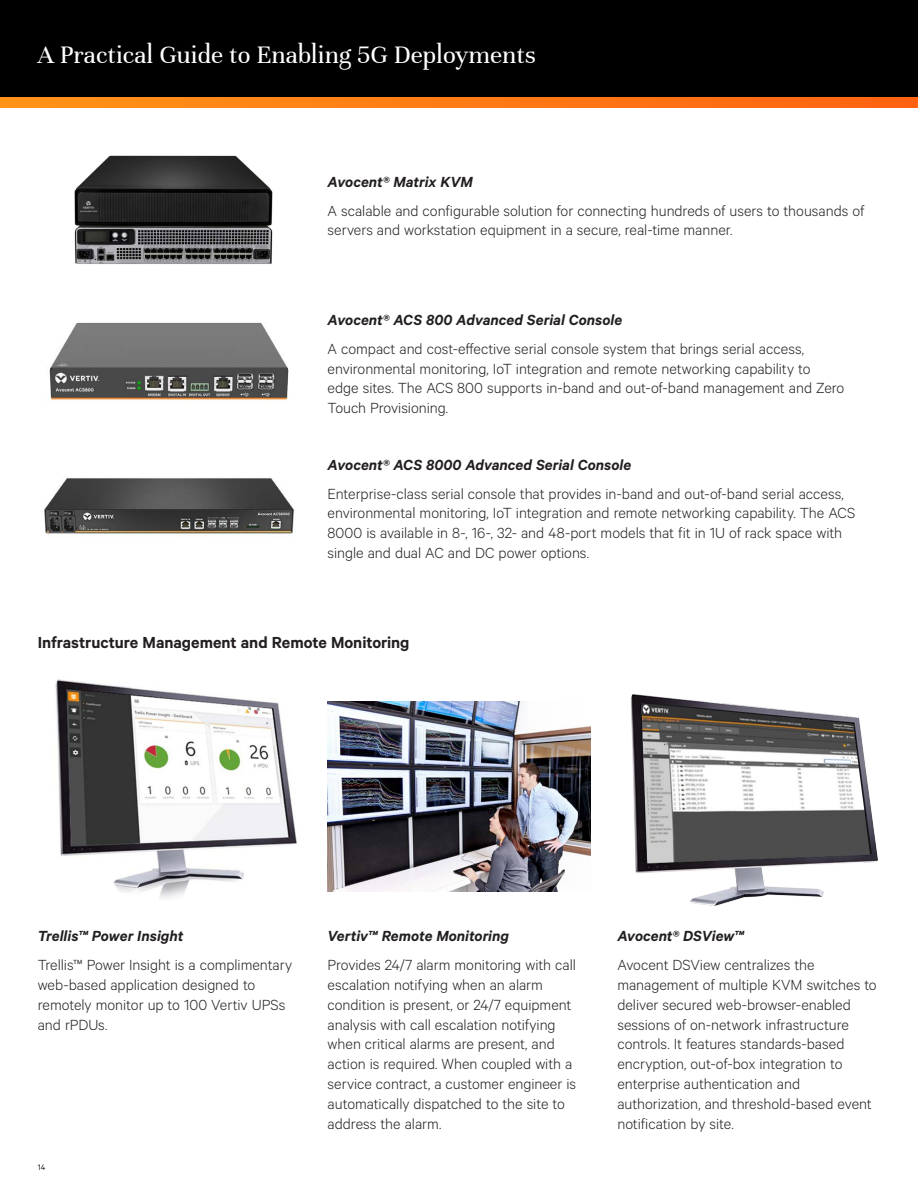
<style>
.page{position:relative;width:918px;height:1188px;background:#fff}
.page>*{position:absolute;margin:0;border:0;box-sizing:border-box;transform-origin:0 0}
.t1{font:27px "Unna";color:#fff}
.Vertiv_Heading{font:600 18px "Calibre";color:#231f20}
.Vertiv_Body_Text{font:300 16.5px/19.8px "Calibre";color:#231f20}
.Vertiv_Subhead{font:italic 600 16.5px "Calibre";color:#231f20}
.t2{font:9px "Calibre";color:#231f20}
</style>
<div class="page">
<div style="left:0;top:0;width:918px;height:108px;background:#000"></div>
<svg style="left:0;top:98px;width:918px;height:10px"></svg>
<img style="left:49px;top:322px;width:240px;height:78px">
<img style="left:44px;top:478px;width:250px;height:56px">
<img style="left:630px;top:694px;width:248px;height:212px">
<img style="left:328px;top:701px;width:262px;height:191px">
<img style="left:55px;top:679px;width:242px;height:220px">
<img style="left:74px;top:155px;width:199px;height:109px">
<h1 class="t1" style="left:38px;top:39px;width:500px">A Practical Guide to Enabling 5G Deployments</h1>
<p class="Vertiv_Subhead" style="left:328px;top:172px;width:147px">Avocent® Matrix KVM</p>
<p class="Vertiv_Body_Text" style="left:328px;top:200px;width:538px">A scalable and configurable solution for connecting hundreds of users to thousands of servers and workstation equipment in a secure, real-time manner.</p>
<p class="Vertiv_Subhead" style="left:328px;top:310px;width:296px">Avocent® ACS 800 Advanced Serial Console</p>
<p class="Vertiv_Body_Text" style="left:328px;top:338px;width:518px">A compact and cost-effective serial console system that brings serial access, environmental monitoring, IoT integration and remote networking capability to edge sites. The ACS 800 supports in-band and out-of-band management and Zero Touch Provisioning.</p>
<p class="Vertiv_Subhead" style="left:328px;top:455px;width:305px">Avocent® ACS 8000 Advanced Serial Console</p>
<p class="Vertiv_Body_Text" style="left:328px;top:483px;width:529px">Enterprise-class serial console that provides in-band and out-of-band serial access, environmental monitoring, IoT integration and remote networking capability. The ACS 8000 is available in 8-, 16-, 32- and 48-port models that fit in 1U of rack space with single and dual AC and DC power options.</p>
<p class="Vertiv_Heading" style="left:38px;top:632px;width:373px">Infrastructure Management and Remote Monitoring</p>
<p class="Vertiv_Subhead" style="left:38px;top:926px;width:147px">Trellis™ Power Insight</p>
<p class="Vertiv_Body_Text" style="left:38px;top:954px;width:256px">Trellis™ Power Insight is a complimentary web-based application designed to remotely monitor up to 100 Vertiv UPSs and rPDUs.</p>
<p class="t2" style="left:38px;top:1162px;width:9px">14</p>
<p class="Vertiv_Subhead" style="left:328px;top:926px;width:183px">Vertiv™ Remote Monitoring</p>
<p class="Vertiv_Body_Text" style="left:328px;top:954px;width:250px">Provides 24/7 alarm monitoring with call escalation notifying when an alarm condition is present, or 24/7 equipment analysis with call escalation notifying when critical alarms are present, and action is required. When coupled with a service contract, a customer engineer is automatically dispatched to the site to address the alarm.</p>
<p class="Vertiv_Subhead" style="left:617px;top:926px;width:128px">Avocent® DSView™</p>
<p class="Vertiv_Body_Text" style="left:617px;top:954px;width:261px">Avocent DSView centralizes the management of multiple KVM switches to deliver secured web-browser-enabled sessions of on-network infrastructure controls. It features standards-based encryption, out-of-box integration to enterprise authentication and authorization, and threshold-based event notification by site.</p>
</div>
